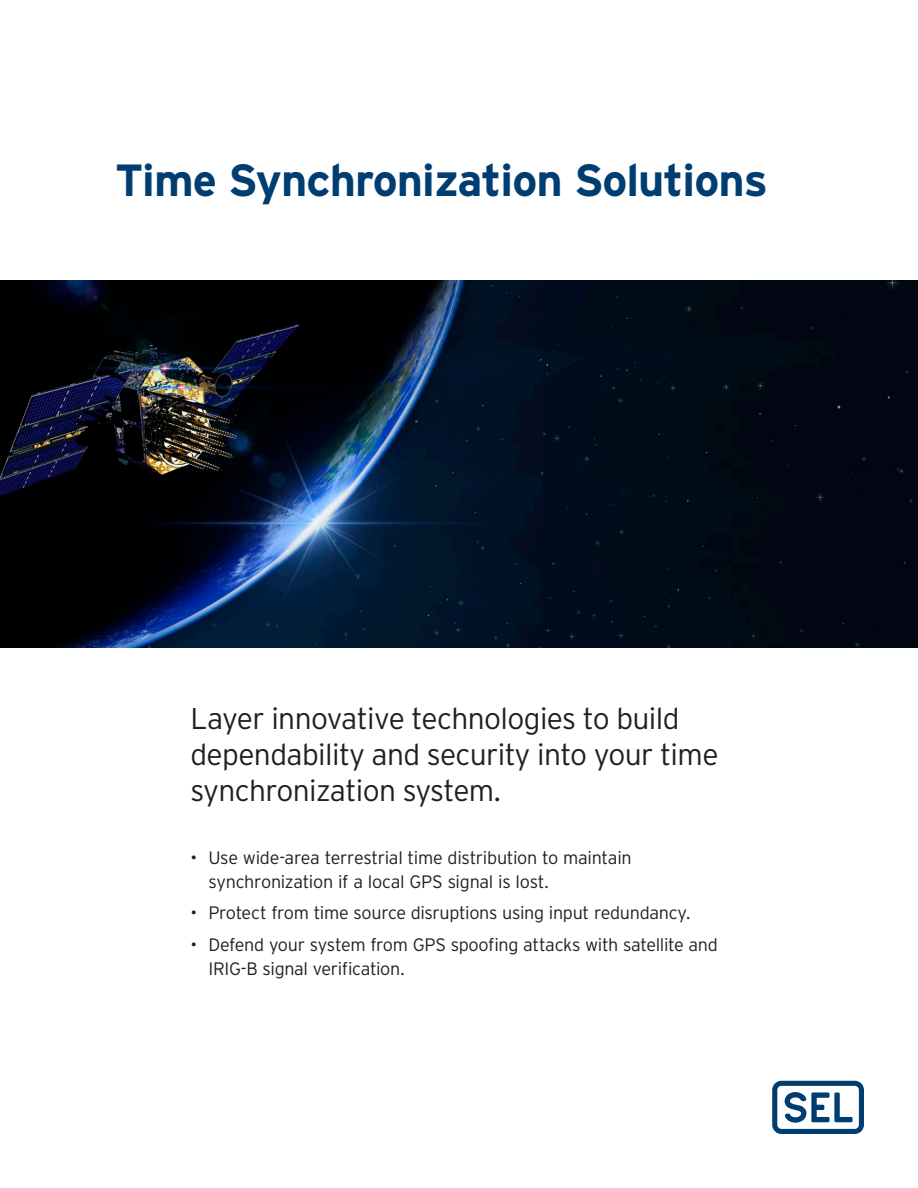
<style>
.page{position:relative;width:918px;height:1188px;background:#fff}
.page>*{position:absolute;margin:0;border:0;box-sizing:border-box;transform-origin:0 0}
.Cover_Title{font:700 45px "Interstate Poly";letter-spacing:-.02em;color:#003d71}
.Cover_Sub{font:300 30px/36px "Interstate Poly";letter-spacing:-.02em;color:#231f20}
.t1{font:300 18px/24px "Interstate Poly";letter-spacing:-.02em;color:#231f20}
</style>
<div class="page">
<svg style="left:772px;top:1081px;width:92px;height:53px"></svg>
<img style="left:0;top:281px;width:918px;height:367px">
<p class="Cover_Title" style="left:115px;top:147px;width:654px">Time Synchronization Solutions</p>
<p class="Cover_Sub" style="left:190px;top:699px;width:530px">Layer innovative technologies to build dependability and security into your time synchronization system.</p>
<p class="t1" style="left:208px;top:844px;width:425px;text-indent:-18px">• Use wide-area terrestrial time distribution to maintain synchronization if a local GPS signal is lost.</p>
<p class="t1" style="left:190px;top:900px;width:501px">• Protect from time source disruptions using input redundancy.</p>
<p class="t1" style="left:208px;top:931px;width:511px;text-indent:-18px">• Defend your system from GPS spoofing attacks with satellite and<br>IRIG-B signal verification.</p>
</div>
